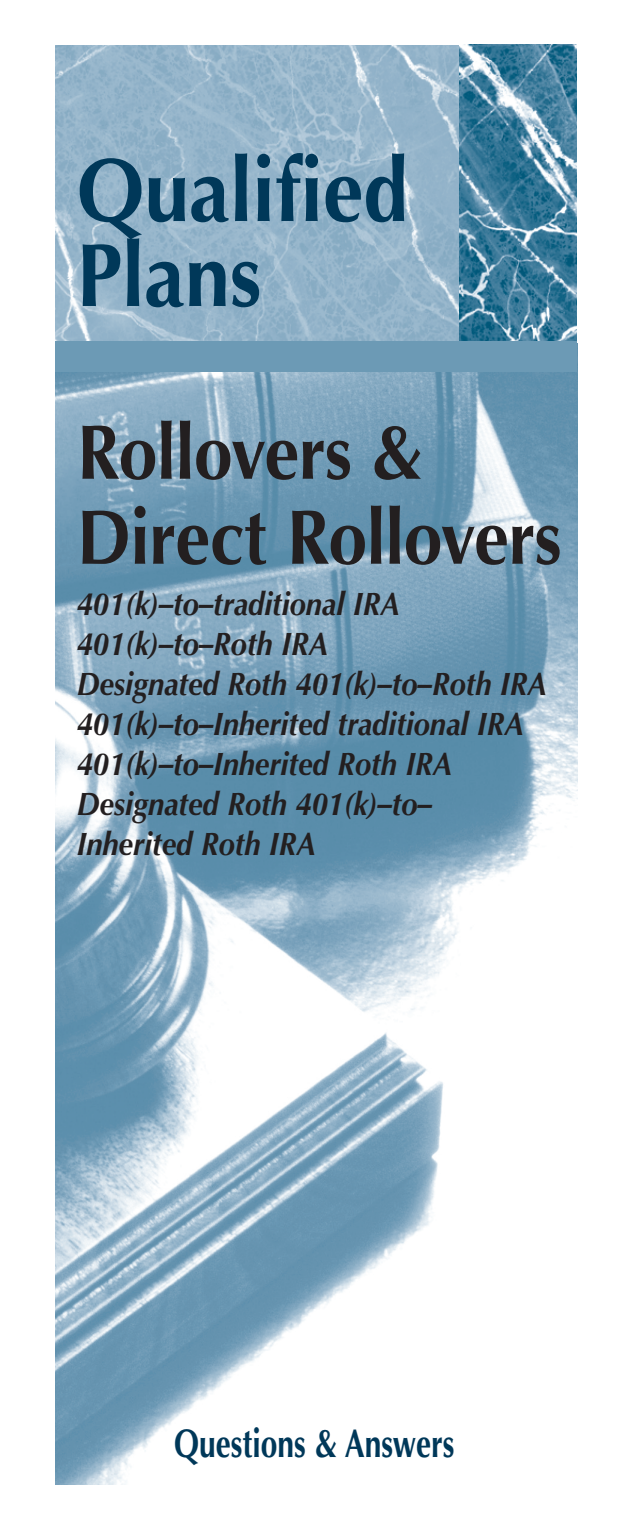
<style>
.page{position:relative;width:630px;height:1530px;background:#fff}
.page>*{position:absolute;margin:0;border:0;box-sizing:border-box;transform-origin:0 0}
.t1{font:700 90px/85px "Optima";color:#003859;scale:.9 1}
.t2{font:700 77.5px/85px "Optima";letter-spacing:-.01em;color:#231f20;scale:.9 1}
.t3{font:700 40px "Optima";color:#003859;scale:.75 1}
.t4{font:italic 700 32.5px/40px "Optima";letter-spacing:-.005em;color:#231f20;scale:.9 1}
</style>
<div class="page">
<img style="left:55px;top:45px;width:522px;height:1440px">
<svg style="left:460px;top:45px;width:117px;height:296px;background:#4f88a4"></svg>
<div style="left:55px;top:341px;width:522px;height:30px;background:#6c9ab5"></div>
<h1 class="t1" style="left:77px;top:149px;width:370px">Qualified<br>Plans</h1>
<h2 class="t2" style="left:77px;top:411px;width:540px">Rollovers &amp;<br>Direct Rollovers</h2>
<p class="t4" style="left:77px;top:585px;width:524px">401(k)–to–traditional IRA<br>401(k)–to–Roth IRA<br>Designated Roth 401(k)–to–Roth IRA<br>401(k)–to–Inherited traditional IRA<br>401(k)–to–Inherited Roth IRA<br>Designated Roth 401(k)–to–<br>Inherited Roth IRA</p>
<p class="t3" style="left:174px;top:1420px;width:375px">Questions &amp; Answers</p>
</div>
